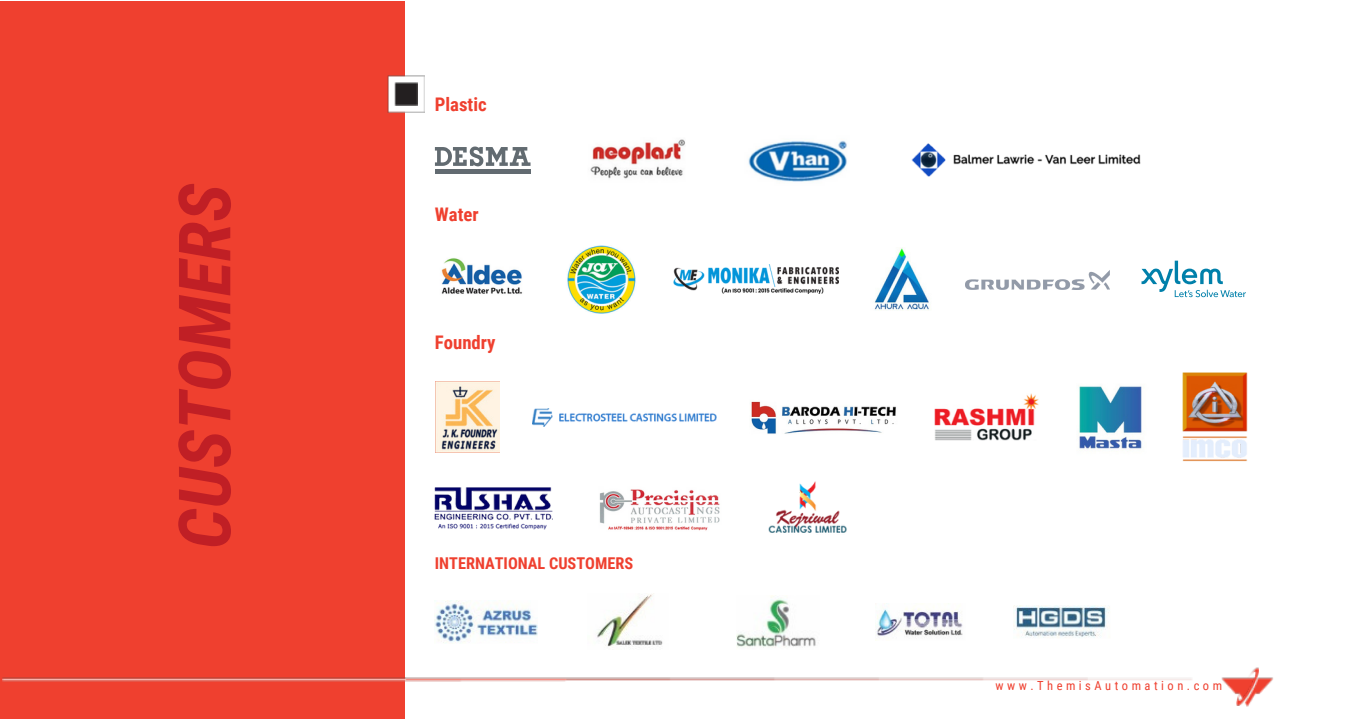
<style>
.page{position:relative;width:1350px;height:720px;background:#fff}
.page>*{position:absolute;margin:0;border:0;box-sizing:border-box;transform-origin:0 0}
.t1{font:italic 700 72.12px "Roboto Condensed";color:#c01f25}
.t2{font:700 18.75px "Roboto Condensed";color:#ef402f}
.t3{font:700 16.25px "Roboto Condensed";color:#ef402f}
.t4{font:12.5px "Roboto Condensed";letter-spacing:.28em;color:#ef402f}
</style>
<div class="page">
<svg style="left:435px;top:147px;width:96px;height:19px"></svg>
<div style="left:435px;top:169px;width:96px;height:5px;background:#626b71"></div>
<img style="left:590px;top:139px;width:95px;height:40px">
<img style="left:748px;top:141px;width:99px;height:41px">
<img style="left:911px;top:143px;width:230px;height:34px">
<img style="left:441px;top:258px;width:82px;height:36px">
<img style="left:567px;top:245px;width:69px;height:68px">
<img style="left:674px;top:265px;width:165px;height:29px">
<img style="left:874px;top:248px;width:55px;height:62px">
<img style="left:965px;top:270px;width:145px;height:20px">
<svg style="left:1142px;top:261px;width:104px;height:36px"></svg>
<img style="left:436px;top:381px;width:64px;height:72px">
<img style="left:533px;top:408px;width:184px;height:19px">
<img style="left:751px;top:401px;width:145px;height:33px">
<img style="left:935px;top:393px;width:104px;height:48px">
<img style="left:1079px;top:386px;width:63px;height:63px">
<img style="left:1183px;top:373px;width:64px;height:88px">
<img style="left:435px;top:488px;width:117px;height:41px">
<img style="left:599px;top:489px;width:121px;height:42px">
<img style="left:768px;top:481px;width:79px;height:52px">
<div style="left:0;top:1px;width:405px;height:717px;background:#ef402f"></div>
<img style="left:387px;top:75px;width:38px;height:37px">
<img style="left:395px;top:82px;width:22px;height:23px">
<img style="left:1221px;top:678px;width:52px;height:29px">
<img style="left:1236px;top:668px;width:23px;height:38px">
<img style="left:3px;top:678px;width:404px;height:3px">
<img style="left:435px;top:600px;width:102px;height:43px">
<img style="left:597px;top:593px;width:66px;height:54px">
<img style="left:737px;top:596px;width:79px;height:52px">
<img style="left:876px;top:608px;width:87px;height:28px">
<img style="left:1014px;top:606px;width:96px;height:32px">
<h1 class="t1" style="left:163px;top:549px;width:367px;rotate:-90deg">CUSTOMERS</h1>
<h2 class="t2" style="left:435px;top:94px;width:53px">Plastic</h2>
<h2 class="t2" style="left:435px;top:204px;width:45px">Water</h2>
<h2 class="t2" style="left:435px;top:332px;width:62px">Foundry</h2>
<h3 class="t3" style="left:435px;top:554px;width:200px">INTERNATIONAL CUSTOMERS</h3>
<p class="t4" style="left:995px;top:678px;width:228px">www.ThemisAutomation.com</p>
</div>
